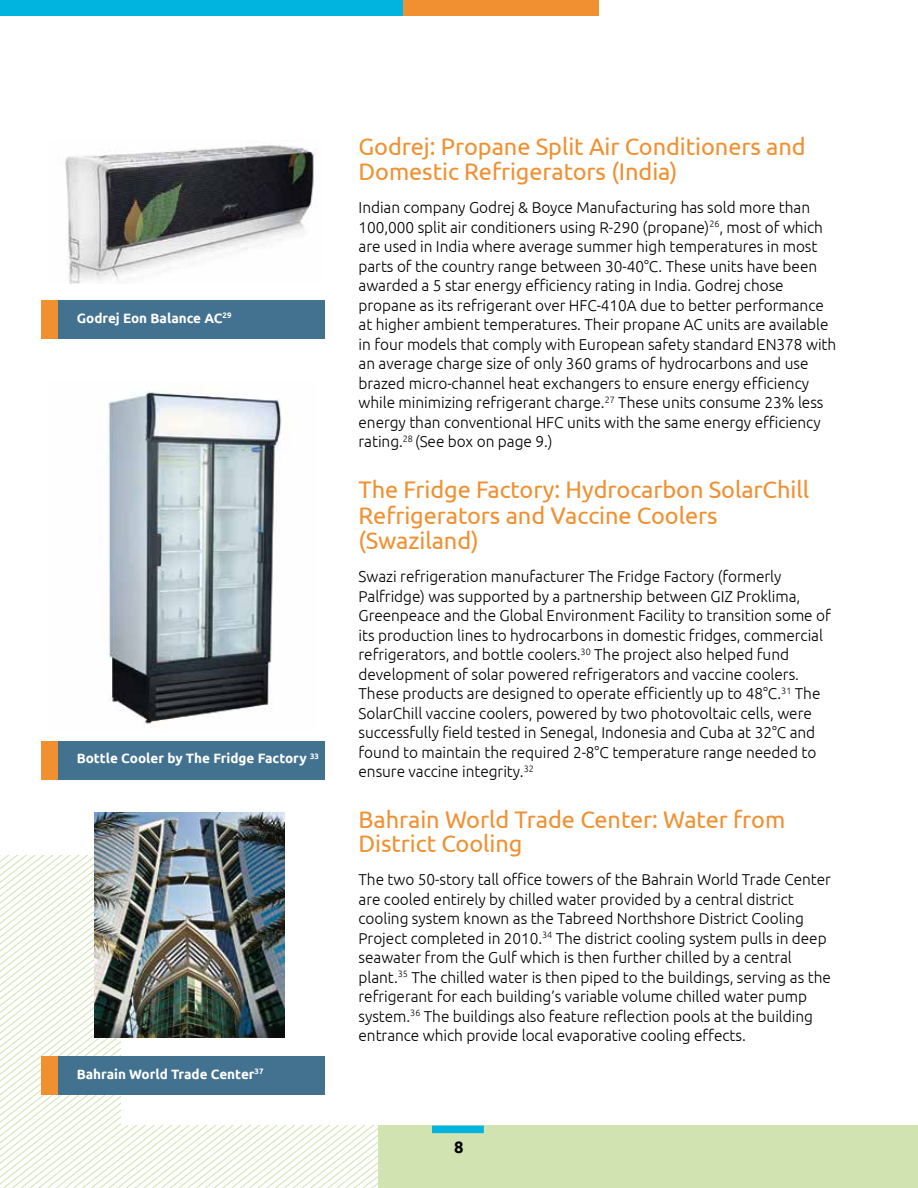
<style>
.page{position:relative;width:918px;height:1188px;background:#fff}
.page>*{position:absolute;margin:0;border:0;box-sizing:border-box;transform-origin:0 0}
.t1{font:24px/25.5px "Ubuntu";letter-spacing:-.005em;color:#f09030}
.t2{font:700 16.5px "Ubuntu";color:#000}
.t3{font:300 15.75px/19.5px "Ubuntu";letter-spacing:-.005em;color:#000}
.t4{font:700 13.5px "Ubuntu";color:#fff}
</style>
<div class="page">
<svg style="left:0;top:1102px;width:378px;height:86px"></svg>
<div style="left:378px;top:136px;width:540px;height:1052px;background:#d0e3b0"></div>
<div style="left:122px;top:127px;width:796px;height:998px;background:#fff"></div>
<div style="left:0;top:0;width:405px;height:15px;background:#00b4e0"></div>
<div style="left:404px;top:0;width:195px;height:15px;background:#f09030"></div>
<div style="left:432px;top:1126px;width:52px;height:7px;background:#00b4e0"></div>
<div style="left:42px;top:300px;width:283px;height:38px;background:#437290"></div>
<div style="left:42px;top:741px;width:283px;height:38px;background:#437290"></div>
<div style="left:42px;top:1056px;width:283px;height:38px;background:#437290"></div>
<img style="left:65px;top:145px;width:252px;height:139px">
<img style="left:108px;top:391px;width:174px;height:337px">
<div style="left:42px;top:300px;width:16px;height:38px;background:#f09030"></div>
<div style="left:42px;top:741px;width:16px;height:38px;background:#f09030"></div>
<div style="left:42px;top:1056px;width:16px;height:38px;background:#f09030"></div>
<img style="left:95px;top:812px;width:190px;height:225px">
<p class="t4" style="left:77px;top:310px;width:156px">Godrej Eon Balance AC<sup>29</sup></p>
<p class="t4" style="left:77px;top:750px;width:244px">Bottle Cooler by The Fridge Factory <sup>33</sup></p>
<p class="t4" style="left:77px;top:1066px;width:188px">Bahrain World Trade Center<sup>37</sup></p>
<h1 class="t1" style="left:359px;top:133px;width:449px">Godrej: Propane Split Air Conditioners and<br>Domestic Refrigerators (India)</h1>
<p class="t3" style="left:359px;top:197px;width:479px">Indian company Godrej &amp; Boyce Manufacturing has sold more than 100,000 split air conditioners using R-290 (propane)<sup>26</sup>, most of which are used in India where average summer high temperatures in most parts of the country range between 30-40°C. These units have been awarded a 5 star energy efficiency rating in India. Godrej chose propane as its refrigerant over HFC-410A due to better performance at higher ambient temperatures. Their propane AC units are available in four models that comply with European safety standard EN378 with an average charge size of only 360 grams of hydrocarbons and use brazed micro-channel heat exchangers to ensure energy efficiency while minimizing refrigerant charge.<sup>27</sup> These units consume 23% less energy than conventional HFC units with the same energy efficiency rating.<sup>28</sup> (See box on page 9.)</p>
<h1 class="t1" style="left:359px;top:476px;width:452px">The Fridge Factory: Hydrocarbon SolarChill<br>Refrigerators and Vaccine Coolers (Swaziland)</h1>
<p class="t3" style="left:359px;top:566px;width:474px">Swazi refrigeration manufacturer The Fridge Factory (formerly Palfridge) was supported by a partnership between GIZ Proklima, Greenpeace and the Global Environment Facility to transition some of its production lines to hydrocarbons in domestic fridges, commercial refrigerators, and bottle coolers.<sup>30</sup> The project also helped fund development of solar powered refrigerators and vaccine coolers.<br>These products are designed to operate efficiently up to 48°C.<sup>31</sup> The SolarChill vaccine coolers, powered by two photovoltaic cells, were successfully field tested in Senegal, Indonesia and Cuba at 32°C and found to maintain the required 2-8°C temperature range needed to ensure vaccine integrity.<sup>32</sup></p>
<h1 class="t1" style="left:359px;top:807px;width:428px;line-height:24px">Bahrain World Trade Center: Water from<br>District Cooling</h1>
<p class="t3" style="left:359px;top:869px;width:474px">The two 50-story tall office towers of the Bahrain World Trade Center are cooled entirely by chilled water provided by a central district cooling system known as the Tabreed Northshore District Cooling Project completed in 2010.<sup>34</sup> The district cooling system pulls in deep seawater from the Gulf which is then further chilled by a central plant.<sup>35</sup> The chilled water is then piped to the buildings, serving as the refrigerant for each building’s variable volume chilled water pump system.<sup>36</sup> The buildings also feature reflection pools at the building entrance which provide local evaporative cooling effects.</p>
<p class="t2" style="left:454px;top:1137px;width:11px">8</p>
</div>
